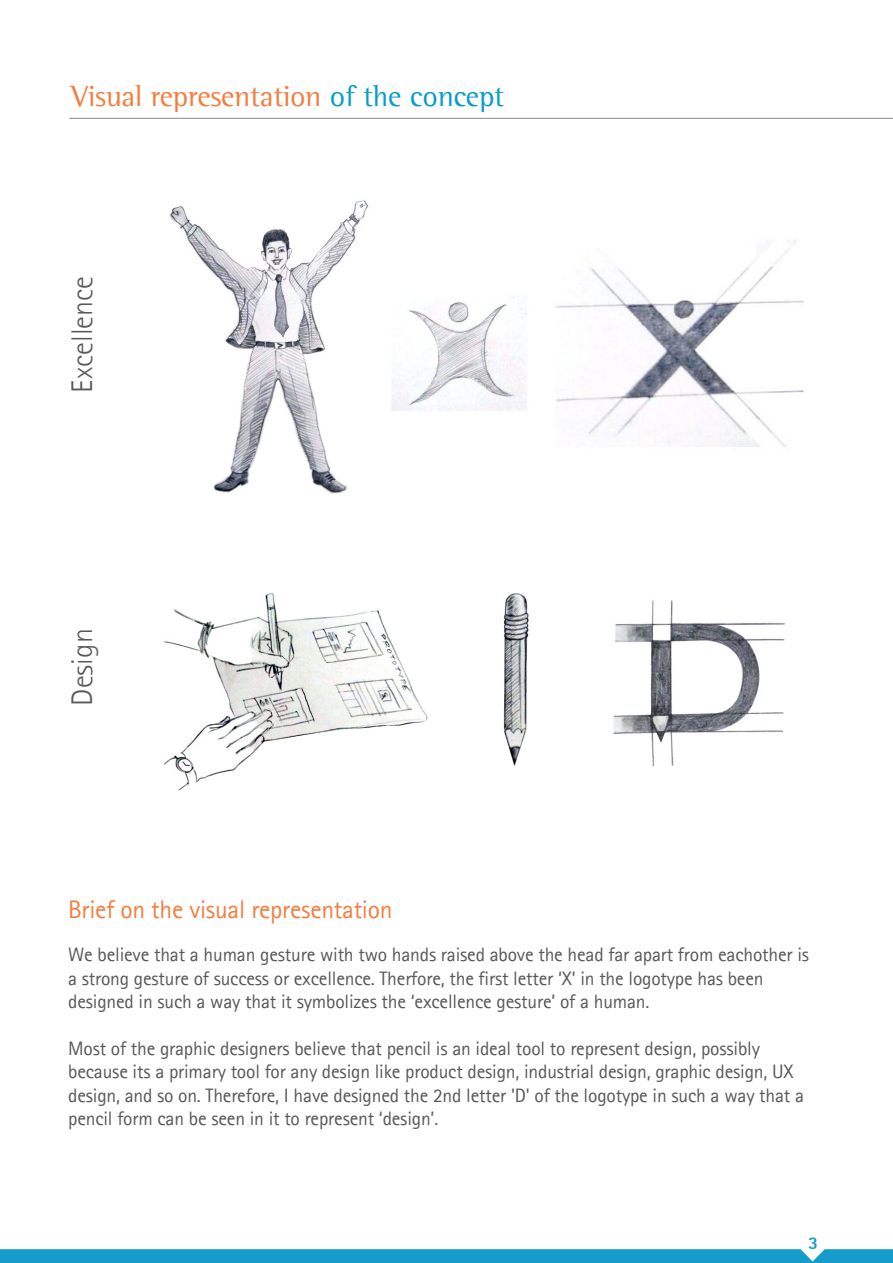
<style>
.page{position:relative;width:893px;height:1263px;background:#fff}
.page>*{position:absolute;margin:0;border:0;box-sizing:border-box;transform-origin:0 0}
.t1{font:30px "Agfa Rotis Semi Serif";letter-spacing:-.01em;color:#f47d3f}
.t2{font:300 30px "Agfa Rotis Sans Serif";color:#57585a}
.t3{font:25.5px "Agfa Rotis Sans Serif";letter-spacing:-.01em;color:#f47d3f}
.t4{font:19.5px/23.4px "Agfa Rotis Sans Serif";letter-spacing:-.01em;color:#57585a}
.t5{font:18px "Agfa Rotis Sans Serif Ex Bd";color:#169cca}
.s1{color:#079dca}
</style>
<div class="page">
<hr style="left:69px;top:118px;width:824px;height:1px;background:#939598">
<svg style="left:0;top:1249px;width:893px;height:14px;background:#1c9ecb"></svg>
<img style="left:164px;top:593px;width:621px;height:197px">
<img style="left:170px;top:200px;width:357px;height:294px">
<img style="left:555px;top:240px;width:249px;height:207px">
<h1 class="t1" style="left:71px;top:79px;width:435px">Visual representation <span class="s1">of the concept</span></h1>
<h1 class="t2" style="left:64px;top:392px;width:118px;rotate:-90deg">Excellence</h1>
<h1 class="t2" style="left:64px;top:706px;width:79px;rotate:-90deg">Design</h1>
<h2 class="t3" style="left:68px;top:894px;width:326px">Brief on the visual representation</h2>
<p class="t4" style="left:68px;top:943px;width:742px">We believe that a human gesture with two hands raised above the head far apart from eachother is a strong gesture of success or excellence. Therfore, the first letter ‘X’ in the logotype has been designed in such a way that it symbolizes the ‘excellence gesture’ of a human.</p>
<p class="t4" style="left:68px;top:1036px;width:737px">Most of the graphic designers believe that pencil is an ideal tool to represent design, possibly because its a primary tool for any design like product design, industrial design, graphic design, UX design, and so on. Therefore, I have designed the 2nd letter 'D' of the logotype in such a way that a pencil form can be seen in it to represent ‘design’.</p>
<p class="t5" style="left:808px;top:1232px;width:12px">3</p>
</div>
